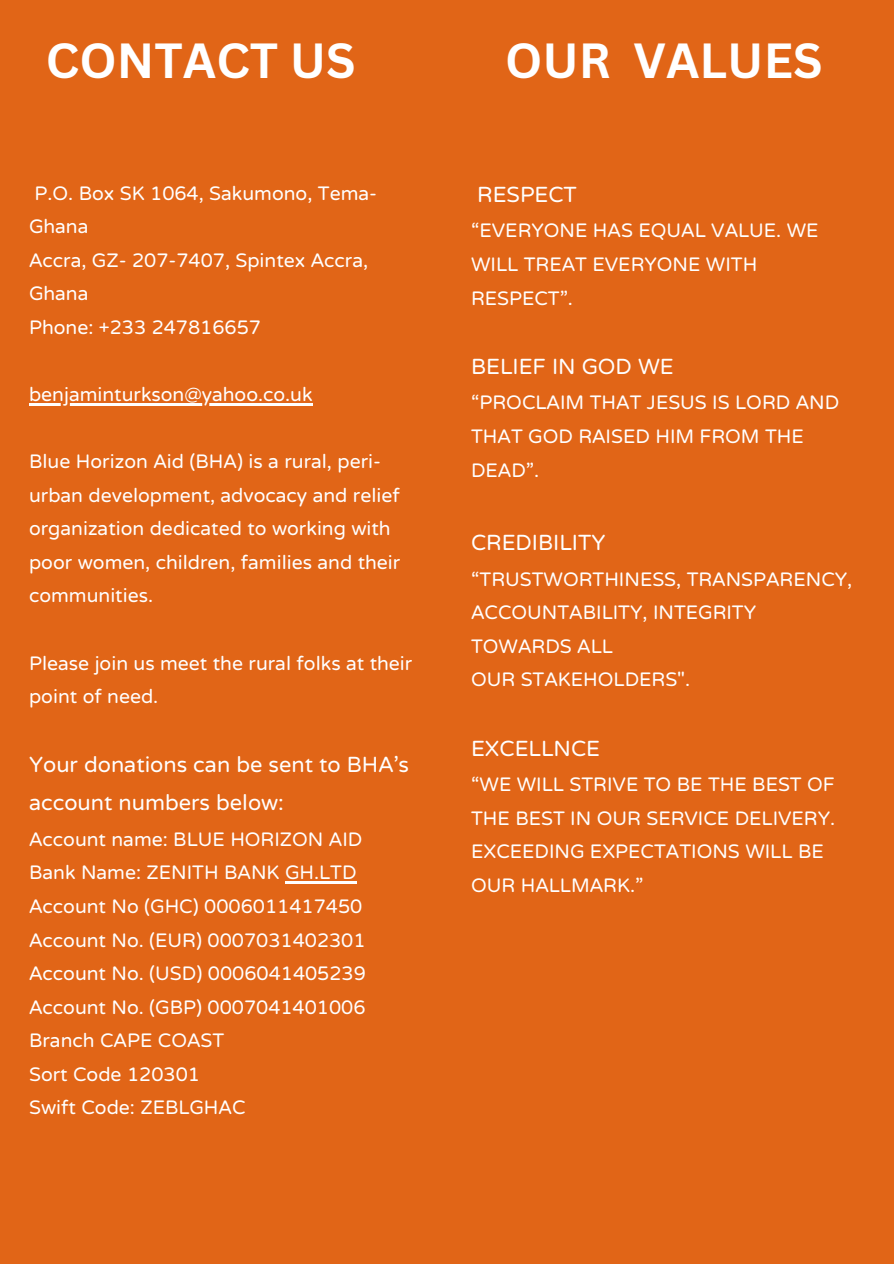
<style>
.page{position:relative;width:894px;height:1264px;background:#fff}
.page>*{position:absolute;margin:0;border:0;box-sizing:border-box;transform-origin:0 0}
.t1{font:700 48px "Canva Sans";color:#fff}
.t2{font:27.15px/37.8px "NTR";color:#fff}
.t3{font:24.15px/33.6px "NTR";color:#fff}
</style>
<div class="page">
<div style="left:0;top:0;width:893px;height:1263px;background:#e16517"></div>
<hr style="left:29px;top:403px;width:283px;height:2px;background:#fff">
<hr style="left:285px;top:881px;width:71px;height:2px;background:#fff">
<h2 class="t1" style="left:46px;top:27px;width:311px">CONTACT US</h2>
<h1 class="t3" style="left:29px;top:174px;width:349px">P.O. Box SK 1064, Sakumono, Tema-<br>Ghana</h1>
<p class="t3" style="left:29px;top:242px;width:340px">Accra, GZ- 207-7407, Spintex Accra,<br>Ghana</p>
<p class="t3" style="left:29px;top:309px;width:233px">Phone: +233 247816657</p>
<p class="t3" style="left:29px;top:376px;width:285px">benjaminturkson@yahoo.co.uk</p>
<p class="t3" style="left:29px;top:443px;width:373px">Blue Horizon Aid (BHA) is a rural, peri&shy;urban development, advocacy and relief organization dedicated to working with poor women, children, families and their communities.</p>
<p class="t3" style="left:29px;top:644px;width:384px">Please join us meet the rural folks at their point of need.</p>
<p class="t2" style="left:29px;top:744px;width:381px">Your donations can be sent to BHA’s account numbers below:</p>
<p class="t3" style="left:29px;top:820px;width:338px">Account name: BLUE HORIZON AID<br>Bank Name: ZENITH BANK GH.LTD<br>Account No (GHC) 0006011417450<br>Account No. (EUR) 0007031402301<br>Account No. (USD) 0006041405239<br>Account No. (GBP) 0007041401006<br>Branch CAPE COAST<br>Sort Code 120301<br>Swift Code: ZEBLGHAC</p>
<h3 class="t1" style="left:505px;top:27px;width:319px">OUR VALUES</h3>
<h1 class="t2" style="left:477px;top:173px;width:101px">RESPECT</h1>
<h1 class="t3" style="left:471px;top:212px;width:349px">“EVERYONE HAS EQUAL VALUE. WE<br>WILL TREAT EVERYONE WITH<br>RESPECT”.</h1>
<h3 class="t2" style="left:471px;top:345px;width:204px">BELIEF IN GOD WE</h3>
<h3 class="t3" style="left:471px;top:384px;width:369px">“PROCLAIM THAT JESUS IS LORD AND<br>THAT GOD RAISED HIM FROM THE<br>DEAD”.</h3>
<h3 class="t2" style="left:471px;top:521px;width:136px">CREDIBILITY</h3>
<h3 class="t3" style="left:471px;top:560px;width:382px">“TRUSTWORTHINESS, TRANSPARENCY,<br>ACCOUNTABILITY, INTEGRITY<br>TOWARDS ALL<br>OUR STAKEHOLDERS".</h3>
<h3 class="t2" style="left:471px;top:727px;width:130px">EXCELLNCE</h3>
<h3 class="t3" style="left:471px;top:766px;width:365px">“WE WILL STRIVE TO BE THE BEST OF<br>THE BEST IN OUR SERVICE DELIVERY.<br>EXCEEDING EXPECTATIONS WILL BE<br>OUR HALLMARK.”</h3>
</div>
